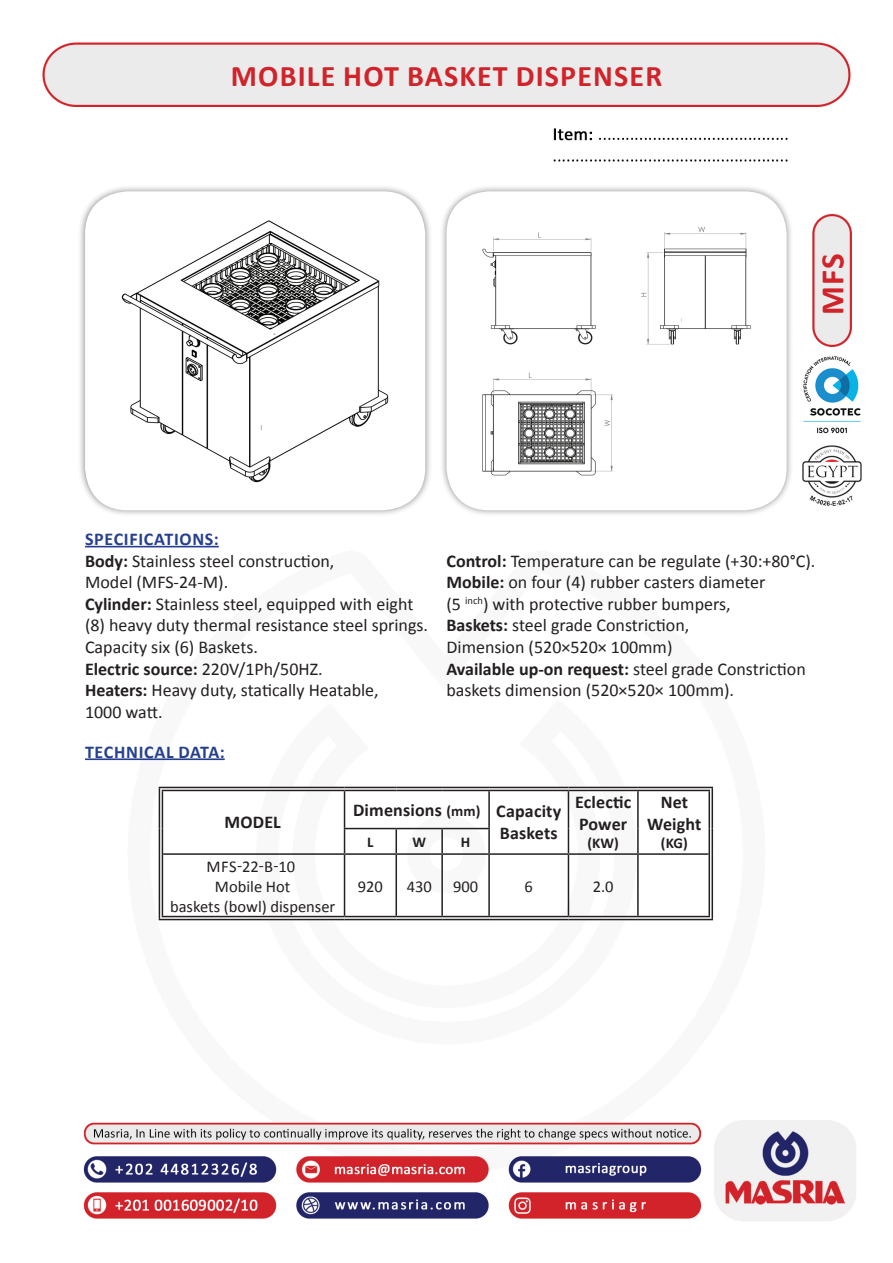
<style>
.page{position:relative;width:893px;height:1263px;background:#fff}
.page>*{position:absolute;margin:0;border:0;box-sizing:border-box;transform-origin:0 0}
.t1{font:700 33px "Calibri";color:#d1232a}
.t2{font:700 30px "Calibri";letter-spacing:.04em;color:#d1232a}
.t3{font:18px/21.6px "Calibri";color:#231f20}
.t4{font:700 18px/21.6px "Calibri";letter-spacing:.01em;color:#231f20}
.t5{font:700 18px "Calibri";letter-spacing:.04em;color:#253f8e}
.t6{font:16.5px "Calibri";color:#231f20}
.t7{font:700 15px "Calibri";color:#231f20}
.s1{font-weight:700}
.s2{font-weight:400}
.s3{font-size:15px}
</style>
<div class="page">
<img style="left:42px;top:42px;width:820px;height:1179px">
<hr style="left:85px;top:546px;width:134px;height:1px;background:#253f8e">
<hr style="left:85px;top:758px;width:140px;height:2px;background:#253f8e">
<svg style="left:160px;top:788px;width:185px;height:3px"></svg>
<svg style="left:160px;top:791px;width:2px;height:37px"></svg>
<hr style="left:345px;top:787px;width:51px;height:4px;background:#c7c6c7">
<hr style="left:396px;top:787px;width:46px;height:4px;background:#c9c8c8">
<hr style="left:442px;top:787px;width:47px;height:4px;background:#c9c8c8">
<hr style="left:489px;top:787px;width:79px;height:4px;background:#c8c7c7">
<hr style="left:568px;top:787px;width:70px;height:4px;background:#c9c8c8">
<svg style="left:638px;top:788px;width:73px;height:3px"></svg>
<div style="left:708px;top:791px;width:5px;height:37px;background:#f2f2f2"></div>
<div style="left:708px;top:828px;width:5px;height:26px;background:#f2f2f2"></div>
<svg style="left:160px;top:854px;width:2px;height:62px"></svg>
<div style="left:708px;top:854px;width:5px;height:62px;background:#f2f2f2"></div>
<svg style="left:160px;top:916px;width:185px;height:3px"></svg>
<svg style="left:345px;top:917px;width:51px;height:2px"></svg>
<svg style="left:396px;top:917px;width:46px;height:2px"></svg>
<svg style="left:442px;top:917px;width:47px;height:2px"></svg>
<svg style="left:489px;top:917px;width:79px;height:2px"></svg>
<svg style="left:568px;top:917px;width:70px;height:2px"></svg>
<svg style="left:638px;top:916px;width:73px;height:3px"></svg>
<hr style="left:344px;top:791px;width:1px;height:37px;background:#231f20">
<hr style="left:488px;top:791px;width:2px;height:37px;background:#231f20">
<hr style="left:568px;top:791px;width:1px;height:37px;background:#231f20">
<hr style="left:637px;top:791px;width:2px;height:37px;background:#231f20">
<hr style="left:344px;top:828px;width:52px;height:1px;background:#231f20">
<svg style="left:344px;top:829px;width:1px;height:24px"></svg>
<hr style="left:396px;top:828px;width:46px;height:1px;background:#231f20">
<hr style="left:395px;top:829px;width:2px;height:24px;background:#231f20">
<hr style="left:442px;top:828px;width:48px;height:1px;background:#231f20">
<hr style="left:441px;top:829px;width:2px;height:24px;background:#231f20">
<hr style="left:488px;top:829px;width:2px;height:24px;background:#231f20">
<svg style="left:568px;top:828px;width:1px;height:25px"></svg>
<hr style="left:637px;top:828px;width:2px;height:25px;background:#231f20">
<hr style="left:163px;top:853px;width:182px;height:2px;background:#231f20">
<hr style="left:345px;top:853px;width:51px;height:2px;background:#231f20">
<hr style="left:344px;top:855px;width:1px;height:61px;background:#231f20">
<hr style="left:396px;top:853px;width:46px;height:2px;background:#231f20">
<hr style="left:395px;top:855px;width:2px;height:61px;background:#231f20">
<hr style="left:442px;top:853px;width:47px;height:2px;background:#231f20">
<hr style="left:441px;top:855px;width:2px;height:61px;background:#231f20">
<hr style="left:489px;top:853px;width:79px;height:2px;background:#231f20">
<hr style="left:488px;top:855px;width:2px;height:61px;background:#231f20">
<hr style="left:568px;top:853px;width:70px;height:2px;background:#231f20">
<hr style="left:568px;top:855px;width:1px;height:61px;background:#231f20">
<hr style="left:638px;top:853px;width:70px;height:2px;background:#231f20">
<hr style="left:637px;top:855px;width:2px;height:61px;background:#231f20">
<hr style="left:159px;top:787px;width:186px;height:1px;background:#231f20">
<hr style="left:162px;top:790px;width:183px;height:1px;background:#231f20">
<hr style="left:159px;top:788px;width:1px;height:40px;background:#231f20">
<hr style="left:162px;top:791px;width:1px;height:37px;background:#231f20">
<hr style="left:345px;top:787px;width:51px;height:1px;background:#231f20">
<hr style="left:345px;top:790px;width:51px;height:1px;background:#231f20">
<hr style="left:396px;top:787px;width:46px;height:1px;background:#231f20">
<hr style="left:396px;top:790px;width:46px;height:1px;background:#231f20">
<hr style="left:442px;top:787px;width:47px;height:1px;background:#231f20">
<hr style="left:442px;top:790px;width:47px;height:1px;background:#231f20">
<hr style="left:489px;top:787px;width:79px;height:1px;background:#231f20">
<hr style="left:489px;top:790px;width:79px;height:1px;background:#231f20">
<hr style="left:568px;top:787px;width:70px;height:1px;background:#231f20">
<hr style="left:568px;top:790px;width:70px;height:1px;background:#231f20">
<hr style="left:638px;top:787px;width:75px;height:1px;background:#231f20">
<hr style="left:638px;top:790px;width:72px;height:1px;background:#231f20">
<hr style="left:708px;top:791px;width:2px;height:37px;background:#231f20">
<hr style="left:711px;top:788px;width:2px;height:40px;background:#231f20">
<svg style="left:159px;top:828px;width:4px;height:26px"></svg>
<hr style="left:708px;top:828px;width:2px;height:26px;background:#231f20">
<hr style="left:711px;top:828px;width:2px;height:26px;background:#231f20">
<hr style="left:159px;top:854px;width:1px;height:65px;background:#231f20">
<hr style="left:162px;top:854px;width:1px;height:62px;background:#231f20">
<hr style="left:708px;top:854px;width:2px;height:62px;background:#231f20">
<hr style="left:711px;top:854px;width:2px;height:65px;background:#231f20">
<hr style="left:162px;top:916px;width:183px;height:1px;background:#231f20">
<hr style="left:159px;top:919px;width:186px;height:1px;background:#231f20">
<hr style="left:345px;top:916px;width:51px;height:1px;background:#231f20">
<hr style="left:345px;top:919px;width:51px;height:1px;background:#231f20">
<hr style="left:396px;top:916px;width:46px;height:1px;background:#231f20">
<hr style="left:396px;top:919px;width:46px;height:1px;background:#231f20">
<hr style="left:442px;top:916px;width:47px;height:1px;background:#231f20">
<hr style="left:442px;top:919px;width:47px;height:1px;background:#231f20">
<hr style="left:489px;top:916px;width:79px;height:1px;background:#231f20">
<hr style="left:489px;top:919px;width:79px;height:1px;background:#231f20">
<hr style="left:568px;top:916px;width:70px;height:1px;background:#231f20">
<hr style="left:568px;top:919px;width:70px;height:1px;background:#231f20">
<hr style="left:638px;top:916px;width:72px;height:1px;background:#231f20">
<hr style="left:638px;top:919px;width:75px;height:1px;background:#231f20">
<div style="left:78px;top:184px;width:354px;height:333px;background:#231f20;opacity:.5"></div>
<img style="left:85px;top:191px;width:340px;height:319px">
<div style="left:439px;top:184px;width:355px;height:333px;background:#231f20;opacity:.5"></div>
<img style="left:446px;top:191px;width:341px;height:319px">
<p class="t2" style="left:231px;top:57px;width:433px">MOBILE HOT BASKET DISPENSER</p>
<h1 class="t1" style="left:811px;top:315px;width:63px;rotate:-90deg">MFS</h1>
<p class="t5" style="left:85px;top:528px;width:135px">SPECIFICATIONS:</p>
<p class="t3" style="left:85px;top:550px;width:251px"><span class="s1">Body:</span> Stainless steel construction,</p>
<p class="t3" style="left:85px;top:571px;width:145px">Model (MFS-24-M).</p>
<p class="t3" style="left:85px;top:593px;width:330px"><span class="s1">Cylinder:</span> Stainless steel, equipped with eight</p>
<p class="t3" style="left:85px;top:615px;width:345px">(8) heavy duty thermal resistance steel springs.</p>
<p class="t3" style="left:85px;top:636px;width:174px">Capacity six (6) Baskets.</p>
<p class="t4" style="left:85px;top:658px;width:239px">Electric source: <span class="s2">220V/1Ph/50HZ.</span></p>
<p class="t3" style="left:85px;top:679px;width:295px"><span class="s1">Heaters:</span> Heavy duty, statically Heatable,</p>
<p class="t3" style="left:85px;top:701px;width:79px">1000 watt.</p>
<p class="t5" style="left:85px;top:740px;width:141px">TECHNICAL DATA:</p>
<p class="t3" style="left:446px;top:550px;width:370px"><span class="s1">Control:</span> Temperature can be regulate (+30:+80°C).</p>
<p class="t3" style="left:446px;top:571px;width:320px"><span class="s1">Mobile:</span> on four (4) rubber casters diameter</p>
<p class="t3" style="left:446px;top:593px;width:286px">(5 <sup>inch</sup>) with protective rubber bumpers,</p>
<p class="t3" style="left:446px;top:615px;width:244px"><span class="s1">Baskets:</span> steel grade Constriction,</p>
<p class="t3" style="left:446px;top:636px;width:227px">Dimension (520×520× 100mm)</p>
<p class="t3" style="left:446px;top:658px;width:361px"><span class="s1">Available up-on request:</span> steel grade Constriction baskets dimension (520×520× 100mm).</p>
<p class="t4" style="left:225px;top:811px;width:58px">MODEL</p>
<p class="t6" style="left:206px;top:856px;width:90px">MFS-22-B-10</p>
<p class="t6" style="left:215px;top:876px;width:77px">Mobile Hot</p>
<p class="t6" style="left:170px;top:896px;width:167px">baskets (bowl) dispenser</p>
<p class="t4" style="left:353px;top:799px;width:129px">Dimensions <span class="s3">(mm)</span></p>
<p class="t4" style="left:496px;top:801px;width:66px">Capacity<br>Baskets</p>
<p class="t4" style="left:575px;top:792px;width:58px">Eclectic<br>Power</p>
<p class="t7" style="left:587px;top:833px;width:33px">(KW)</p>
<p class="t4" style="left:647px;top:792px;width:56px;text-align:center">Net<br>Weight</p>
<p class="t7" style="left:367px;top:832px;width:8px">L</p>
<p class="t7" style="left:412px;top:832px;width:15px">W</p>
<p class="t7" style="left:461px;top:832px;width:11px">H</p>
<p class="t7" style="left:661px;top:833px;width:28px">(KG)</p>
<p class="t6" style="left:358px;top:876px;width:27px">920</p>
<p class="t6" style="left:407px;top:876px;width:27px">430</p>
<p class="t6" style="left:453px;top:876px;width:27px">900</p>
<p class="t6" style="left:525px;top:876px;width:10px">6</p>
<p class="t6" style="left:593px;top:876px;width:22px">2.0</p>
</div>
